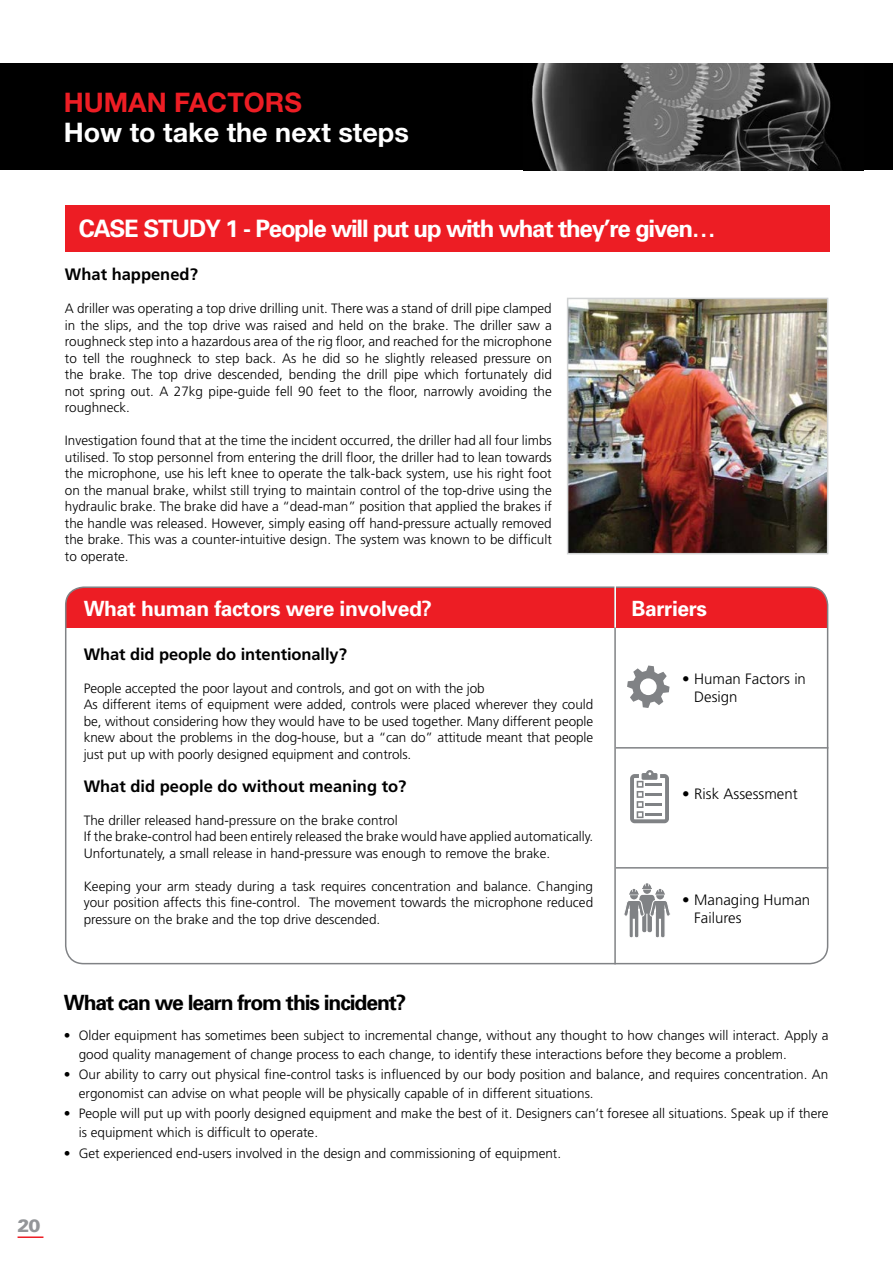
<style>
.page{position:relative;width:893px;height:1263px;background:#fff}
.page>*{position:absolute;margin:0;border:0;box-sizing:border-box;transform-origin:0 0}
.t1{font:700 27px "Helvetica Neue";color:#fff}
.t2{font:700 27px "Helvetica Neue";color:#ed1d24}
.t3{font:700 24px "Univers";letter-spacing:-.05em;color:#fff}
.t4{font:700 21px "Univers";letter-spacing:-.02em;color:#fff}
.t5{font:700 21px "Univers";letter-spacing:-.05em;color:#000}
.t6{font:900 18px "Univers";color:#939598}
.t7{font:700 16.5px "Frutiger";color:#000}
.t8{font:300 15px/18px "Frutiger";color:#000}
.t9{font:300 13.5px/16.5px "Frutiger";color:#000}
</style>
<div class="page">
<hr style="left:18px;top:1236px;width:25px;height:2px;background:#ed1d24">
<div style="left:0;top:64px;width:893px;height:106px;background:#000"></div>
<img style="left:531px;top:64px;width:311px;height:106px">
<div style="left:65px;top:205px;width:764px;height:46px;background:#ed1d24"></div>
<div style="left:66px;top:587px;width:762px;height:41px;background:#ed1d24"></div>
<div style="left:65px;top:586px;width:763px;height:378px;border:2px solid #808285;border-radius:18px"></div>
<img style="left:570px;top:301px;width:255px;height:250px">
<div style="left:567px;top:298px;width:261px;height:256px;border:2px solid #d1d3d4"></div>
<hr style="left:614px;top:588px;width:2px;height:376px;background:#808285">
<hr style="left:614px;top:581px;width:2px;height:47px;background:#fff">
<hr style="left:616px;top:747px;width:212px;height:1px;background:#808285">
<hr style="left:616px;top:867px;width:212px;height:1px;background:#808285">
<svg style="left:624px;top:883px;width:46px;height:55px"></svg>
<svg style="left:627px;top:665px;width:43px;height:43px"></svg>
<svg style="left:630px;top:770px;width:39px;height:53px"></svg>
<h1 class="t2" style="left:64px;top:86px;width:240px">HUMAN FACTORS</h1>
<h1 class="t1" style="left:64px;top:116px;width:347px">How to take the next steps</h1>
<h2 class="t3" style="left:79px;top:213px;width:639px">CASE STUDY 1 - People will put up with what they’re given…</h2>
<p class="t7" style="left:65px;top:265px;width:134px">What happened?</p>
<p class="t9" style="left:65px;top:301px;width:488px;text-align:justify">A driller was operating a top drive drilling unit. There was a stand of drill pipe clamped in the slips, and the top drive was raised and held on the brake. The driller saw a roughneck step into a hazardous area of the rig floor, and reached for the microphone to tell the roughneck to step back. As he did so he slightly released pressure on the brake. The top drive descended, bending the drill pipe which fortunately did not spring out. A 27kg pipe-guide fell 90 feet to the floor, narrowly avoiding the roughneck.</p>
<p class="t9" style="left:65px;top:433px;width:488px;text-align:justify">Investigation found that at the time the incident occurred, the driller had all four limbs utilised. To stop personnel from entering the drill floor, the driller had to lean towards the microphone, use his left knee to operate the talk-back system, use his right foot on the manual brake, whilst still trying to maintain control of the top-drive using the hydraulic brake. The brake did have a “dead-man” position that applied the brakes if the handle was released. However, simply easing off hand-pressure actually removed the brake. This was a counter-intuitive design. The system was known to be difficult to operate.</p>
<h3 class="t4" style="left:84px;top:595px;width:350px">What human factors were involved?</h3>
<h3 class="t4" style="left:632px;top:595px;width:77px">Barriers</h3>
<p class="t7" style="left:84px;top:644px;width:265px">What did people do intentionally?</p>
<p class="t9" style="left:84px;top:680px;width:511px">People accepted the poor layout and controls, and got on with the job<br>As different items of equipment were added, controls were placed wherever they could be, without considering how they would have to be used together. Many different people knew about the problems in the dog-house, but a “can do” attitude meant that people just put up with poorly designed equipment and controls.</p>
<p class="t7" style="left:84px;top:776px;width:324px">What did people do without meaning to?</p>
<p class="t9" style="left:84px;top:812px;width:511px">The driller released hand-pressure on the brake control<br>If the brake-control had been entirely released the brake would have applied automatically.<br>Unfortunately, a small release in hand-pressure was enough to remove the brake.</p>
<p class="t9" style="left:84px;top:878px;width:511px;text-align:justify">Keeping your arm steady during a task requires concentration and balance. Changing your position affects this fine-control. The movement towards the microphone reduced pressure on the brake and the top drive descended.</p>
<p class="t8" style="left:694px;top:670px;width:113px;text-indent:-12px">• Human Factors in<br>Design</p>
<p class="t8" style="left:682px;top:785px;width:117px">• Risk Assessment</p>
<p class="t8" style="left:694px;top:891px;width:117px;text-indent:-12px">• Managing Human<br>Failures</p>
<h3 class="t6" style="left:18px;top:1214px;width:25px">20</h3>
<h3 class="t5" style="left:64px;top:989px;width:344px">What can we learn from this incident?</h3>
<p class="t9" style="left:79px;top:1025px;width:751px;line-height:19.5px;text-indent:-15px">• Older equipment has sometimes been subject to incremental change, without any thought to how changes will interact. Apply a good quality management of change process to each change, to identify these interactions before they become a problem.</p>
<p class="t9" style="left:79px;top:1064px;width:751px;line-height:19.5px;text-indent:-15px">• Our ability to carry out physical fine-control tasks is influenced by our body position and balance, and requires concentration. An ergonomist can advise on what people will be physically capable of in different situations.</p>
<p class="t9" style="left:79px;top:1103px;width:751px;line-height:19.5px;text-indent:-15px">• People will put up with poorly designed equipment and make the best of it. Designers can’t foresee all situations. Speak up if there is equipment which is difficult to operate.</p>
<p class="t9" style="left:64px;top:1145px;width:499px">• Get experienced end-users involved in the design and commissioning of equipment.</p>
</div>
